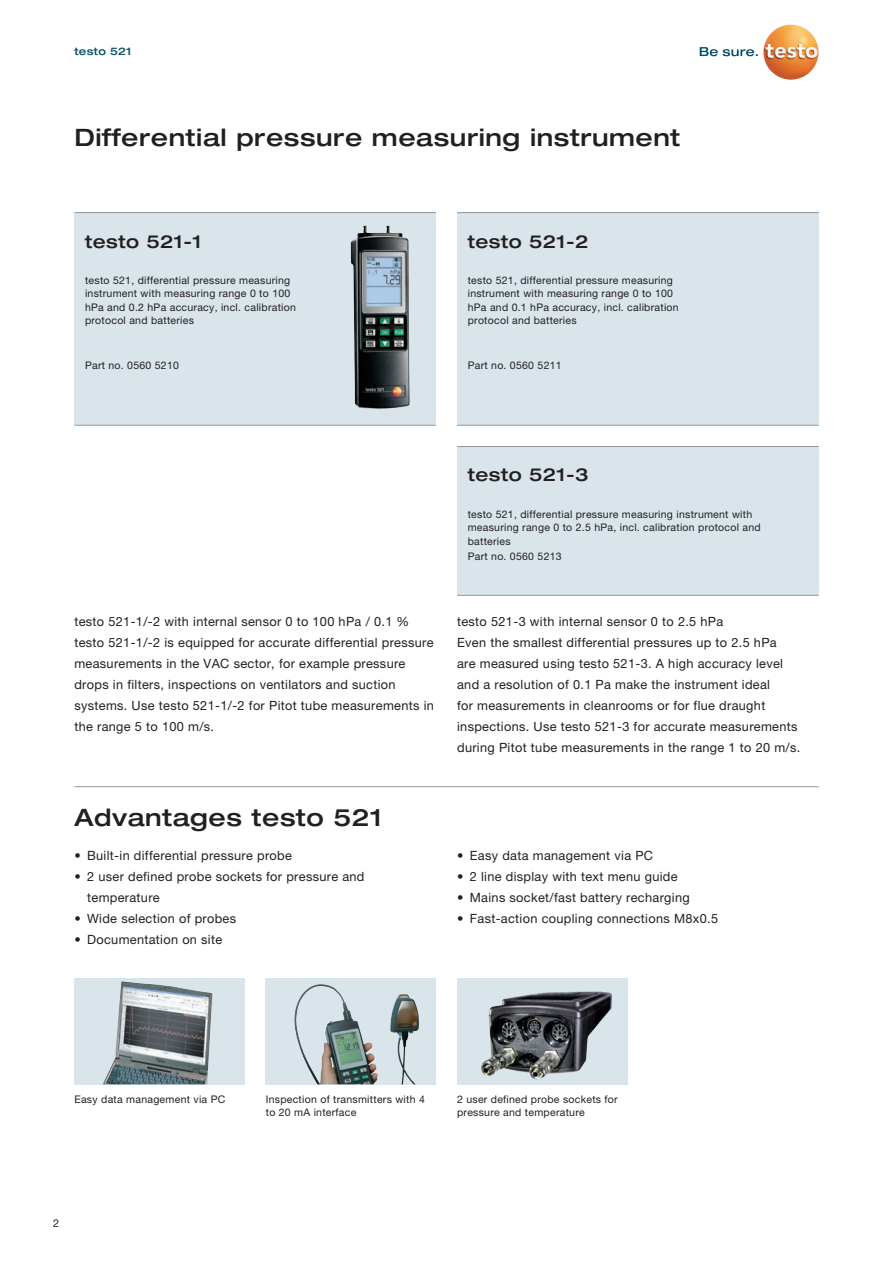
<style>
.page{position:relative;width:893px;height:1263px;background:#fff}
.page>*{position:absolute;margin:0;border:0;box-sizing:border-box;transform-origin:0 0}
.t1{font:500 expanded 24px "Helvetica Neue LTW1 G";letter-spacing:.025em;color:#231f20}
.t2{font:500 expanded 18px "Helvetica Neue LTW1 G";letter-spacing:.025em;color:#231f20}
.t3{font:12.75px/21px "Helvetica Neue LTW1 G";letter-spacing:.025em;color:#231f20}
.t4{font:10.8px "Helvetica Neue LTW1 G";color:#231f20}
.t5{font:10.5px/13.5px "Helvetica Neue LTW1 G";letter-spacing:.025em;color:#231f20}
.t6{font:500 expanded 10.5px "Helvetica Neue LTW1 G";letter-spacing:.025em;color:#074f64}
</style>
<div class="page">
<div style="left:74px;top:213px;width:362px;height:212px;background:#d9e5eb"></div>
<div style="left:457px;top:213px;width:362px;height:212px;background:#d9e5eb"></div>
<div style="left:457px;top:446px;width:362px;height:149px;background:#d9e5eb"></div>
<hr style="left:74px;top:212px;width:362px;height:1px;background:#939598">
<hr style="left:457px;top:212px;width:362px;height:1px;background:#939598">
<hr style="left:457px;top:446px;width:362px;height:1px;background:#939598">
<hr style="left:74px;top:425px;width:362px;height:1px;background:#939598">
<hr style="left:457px;top:425px;width:362px;height:1px;background:#939598">
<hr style="left:457px;top:595px;width:362px;height:1px;background:#939598">
<hr style="left:74px;top:786px;width:745px;height:1px;background:#939598">
<img style="left:351px;top:226px;width:59px;height:183px">
<div style="left:74px;top:978px;width:170px;height:106px;background:#d9e5eb"></div>
<img style="left:103px;top:981px;width:110px;height:103px">
<div style="left:266px;top:978px;width:170px;height:106px;background:#d9e5eb"></div>
<img style="left:294px;top:984px;width:84px;height:100px">
<div style="left:457px;top:978px;width:170px;height:106px;background:#d9e5eb"></div>
<img style="left:481px;top:991px;width:131px;height:89px">
<svg style="left:700px;top:47px;width:58px;height:9px"></svg>
<img style="left:763px;top:24px;width:56px;height:56px;border-radius:28px">
<p class="t6" style="left:74px;top:44px;width:59px">testo 521</p>
<h1 class="t1" style="left:74px;top:122px;width:607px">Differential pressure measuring instrument</h1>
<h2 class="t2" style="left:85px;top:230px;width:118px">testo 521-1</h2>
<h2 class="t2" style="left:468px;top:230px;width:122px">testo 521-2</h2>
<p class="t5" style="left:85px;top:273px;width:212px">testo 521, differential pressure measuring instrument with measuring range 0 to 100 hPa and 0.2 hPa accuracy, incl. calibration protocol and batteries</p>
<p class="t5" style="left:468px;top:273px;width:212px">testo 521, differential pressure measuring instrument with measuring range 0 to 100 hPa and 0.1 hPa accuracy, incl. calibration protocol and batteries</p>
<p class="t5" style="left:85px;top:358px;width:95px">Part no. 0560 5210</p>
<p class="t5" style="left:468px;top:358px;width:95px">Part no. 0560 5211</p>
<h2 class="t2" style="left:468px;top:463px;width:122px">testo 521-3</h2>
<p class="t5" style="left:468px;top:507px;width:295px">testo 521, differential pressure measuring instrument with measuring range 0 to 2.5 hPa, incl. calibration protocol and batteries</p>
<p class="t5" style="left:468px;top:550px;width:95px">Part no. 0560 5213</p>
<p class="t3" style="left:74px;top:611px;width:361px">testo 521-1/-2 with internal sensor 0 to 100 hPa / 0.1 % testo 521-1/-2 is equipped for accurate differential pressure measurements in the VAC sector, for example pressure drops in filters, inspections on ventilators and suction systems. Use testo 521-1/-2 for Pitot tube measurements in the range 5 to 100 m/s.</p>
<p class="t3" style="left:457px;top:611px;width:345px">testo 521-3 with internal sensor 0 to 2.5 hPa<br>Even the smallest differential pressures up to 2.5 hPa<br>are measured using testo 521-3. A high accuracy level and a resolution of 0.1 Pa make the instrument ideal<br>for measurements in cleanrooms or for flue draught inspections. Use testo 521-3 for accurate measurements during Pitot tube measurements in the range 1 to 20 m/s.</p>
<h1 class="t1" style="left:74px;top:802px;width:309px">Advantages testo 521</h1>
<p class="t3" style="left:74px;top:844px;width:219px">• Built-in differential pressure probe</p>
<p class="t3" style="left:87px;top:865px;width:279px;text-indent:-13px">• 2 user defined probe sockets for pressure and temperature</p>
<p class="t3" style="left:74px;top:907px;width:163px">• Wide selection of probes</p>
<p class="t3" style="left:74px;top:928px;width:149px">• Documentation on site</p>
<p class="t3" style="left:457px;top:844px;width:198px">• Easy data management via PC</p>
<p class="t3" style="left:457px;top:865px;width:222px">• 2 line display with text menu guide</p>
<p class="t3" style="left:457px;top:886px;width:234px">• Mains socket/fast battery recharging</p>
<p class="t3" style="left:457px;top:907px;width:263px">• Fast-action coupling connections M8x0.5</p>
<p class="t5" style="left:74px;top:1092px;width:152px">Easy data management via PC</p>
<p class="t5" style="left:266px;top:1092px;width:161px">Inspection of transmitters with 4 to 20 mA interface</p>
<p class="t5" style="left:457px;top:1092px;width:162px">2 user defined probe sockets for pressure and temperature</p>
<p class="t4" style="left:53px;top:1217px;width:8px">2</p>
</div>
